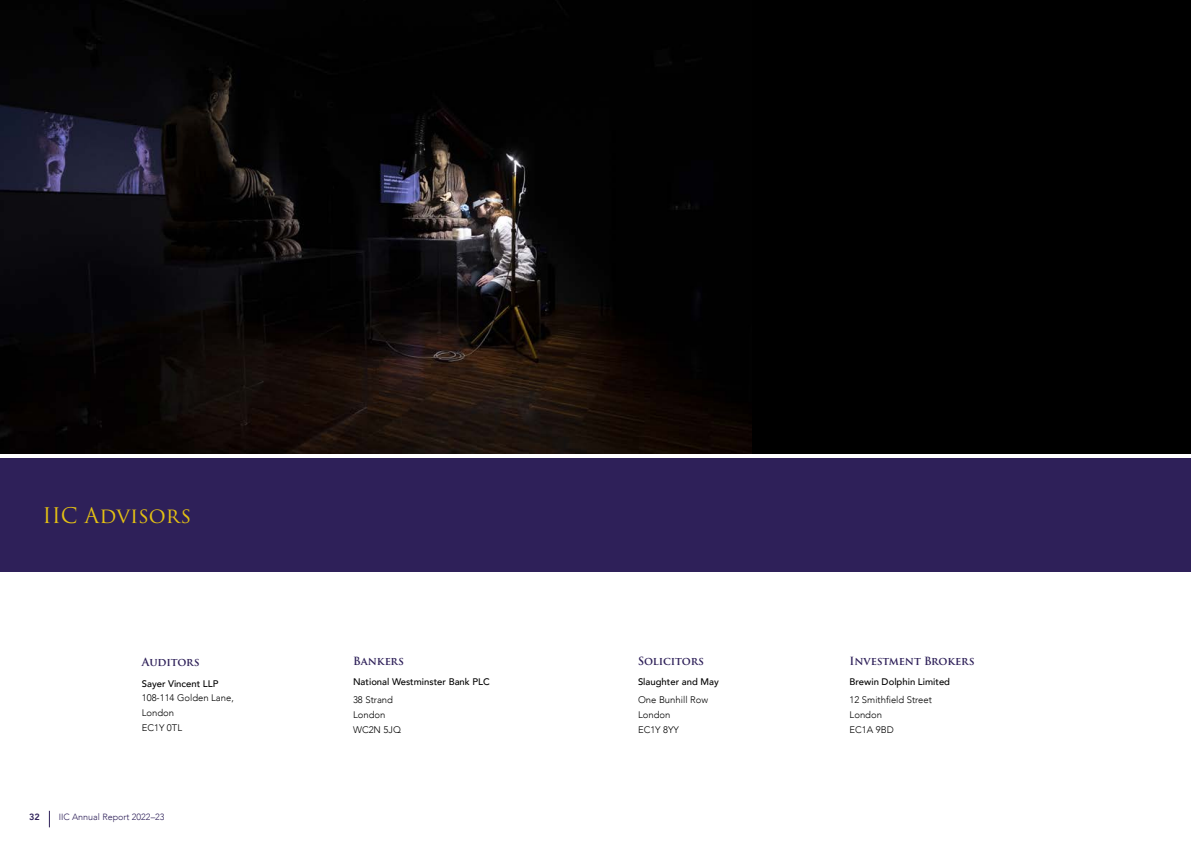
<style>
.page{position:relative;width:1191px;height:842px;background:#fff}
.page>*{position:absolute;margin:0;border:0;box-sizing:border-box;transform-origin:0 0}
.t1{font:21px "Trajan Pro 3";color:#e4c113}
.t2{font:600 11px "Trajan Pro 3";letter-spacing:-.015em;color:#2e2059}
.t3{font:600 11px "Trajan Pro 3";letter-spacing:.005em;color:#2e2059}
.t4{font:300 9.5px/14.8px "Avenir";color:#000}
.t5{font:500 9.5px "Avenir";color:#000}
.t6{font:300 9px "Avenir";color:#2e2059}
.t7{font:800 9px "Avenir";color:#2e2059}
</style>
<div class="page">
<div style="left:0;top:0;width:1191px;height:454px;background:#000"></div>
<img style="left:0;top:0;width:751px;height:454px">
<div style="left:0;top:458px;width:1191px;height:113px;background:#2e2059"></div>
<svg style="left:49px;top:811px;width:1px;height:16px"></svg>
<h1 class="t1" style="left:43px;top:501px;width:150px">IIC Advisors</h1>
<p class="t2" style="left:142px;top:654px;width:59px">Auditors</p>
<p class="t5" style="left:142px;top:675px;width:78px">Sayer Vincent LLP</p>
<p class="t4" style="left:142px;top:691px;width:94px">108-114 Golden Lane,<br>London<br>EC1Y 0TL</p>
<p class="t7" style="left:29px;top:810px;width:12px">32</p>
<p class="t6" style="left:59px;top:811px;width:107px">IIC Annual Report 2022–23</p>
<p class="t3" style="left:353px;top:653px;width:52px">Bankers</p>
<p class="t5" style="left:353px;top:674px;width:138px">National Westminster Bank PLC</p>
<p class="t4" style="left:353px;top:692px;width:49px">38 Strand<br>London<br>WC2N 5JQ</p>
<p class="t2" style="left:638px;top:653px;width:67px">Solicitors</p>
<p class="t5" style="left:638px;top:674px;width:82px">Slaughter and May</p>
<p class="t4" style="left:638px;top:692px;width:72px">One Bunhill Row<br>London<br>EC1Y 8YY</p>
<p class="t2" style="left:849px;top:653px;width:126px">Investment Brokers</p>
<p class="t5" style="left:849px;top:674px;width:102px">Brewin Dolphin Limited</p>
<p class="t4" style="left:849px;top:692px;width:84px">12 Smithfield Street<br>London<br>EC1A 9BD</p>
</div>
